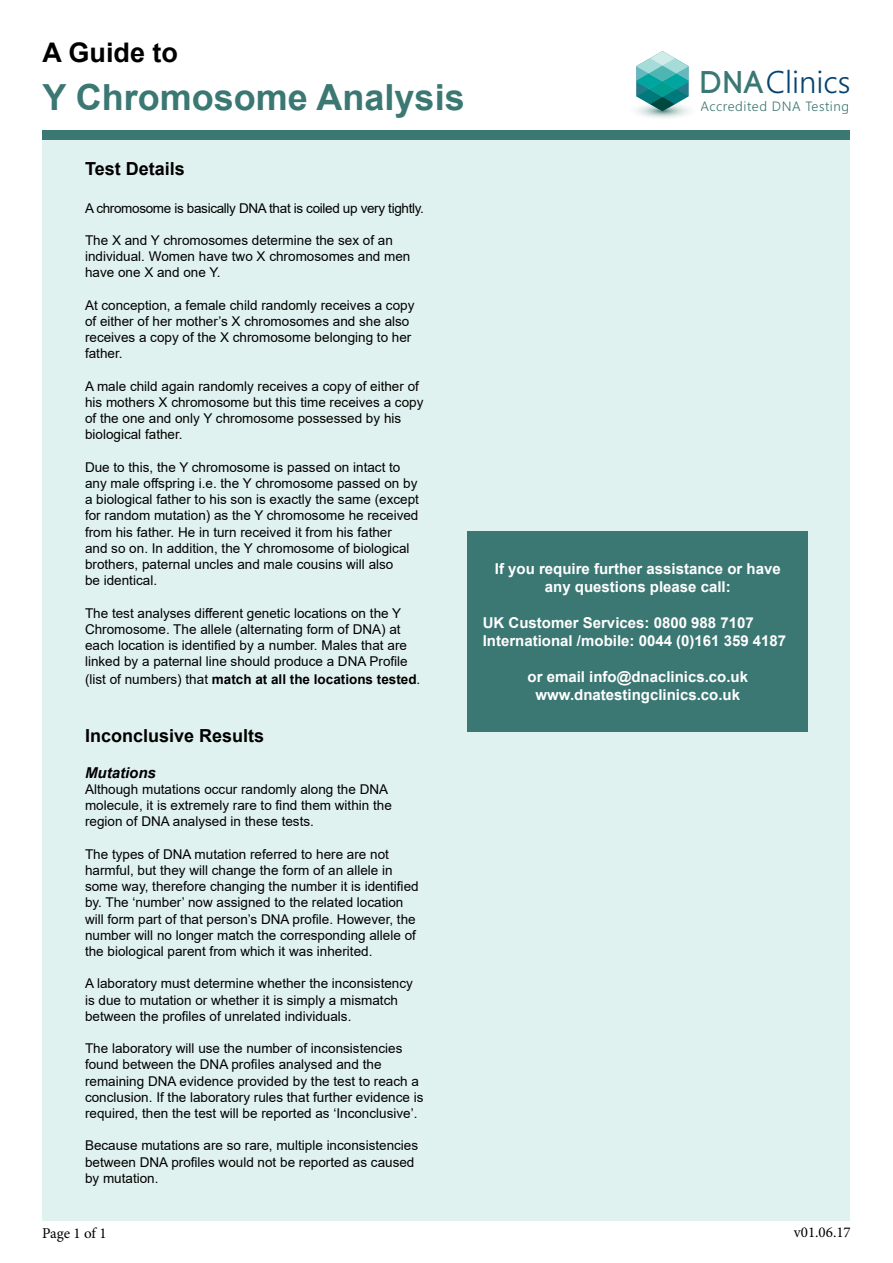
<style>
.page{position:relative;width:893px;height:1263px;background:#fff}
.page>*{position:absolute;margin:0;border:0;box-sizing:border-box;transform-origin:0 0}
.t1{font:700 36px "Arial";color:#3b7873}
.t2{font:300 31.35px "Nirmala UI";color:#054371}
.t3{font:700 27px "Arial";color:#000}
.t4{font:700 18px "Arial";color:#000}
.t5{font:700 15px/18px "Arial";color:#fff;text-align:center}
.t6{font:15px "Minion Pro";color:#000}
.t7{font:italic 700 15px "Arial";color:#000}
.t8{font:13.5px/16.2px "Arial";color:#000}
.t9{font:13.5px "Arial";letter-spacing:-.025em;color:#000}
.t10{font:700 13.5px "Arial";color:#000}
.t11{font:300 13.5px "Nirmala UI";letter-spacing:.04em;color:#3b7772}
.s1{font-weight:400}
.s2{font-family:"Code";font-weight:700;color:#3b7873}
</style>
<div class="page">
<div style="left:43px;top:131px;width:807px;height:9px;background:#3b7873"></div>
<div style="left:43px;top:140px;width:807px;height:1080px;background:#e0f2ef"></div>
<img style="left:636px;top:109px;width:53px;height:10px">
<svg style="left:636px;top:51px;width:52px;height:60px"></svg>
<div style="left:468px;top:531px;width:340px;height:201px;background:#3b7873"></div>
<h3 class="t3" style="left:43px;top:34px;width:137px">A Guide to</h3>
<h1 class="t1" style="left:43px;top:72px;width:424px">Y Chromosome Analysis</h1>
<h3 class="t4" style="left:85px;top:156px;width:101px">Test Details</h3>
<p class="t9" style="left:85px;top:198px;width:340px">A chromosome is basically DNA that is coiled up very tightly.</p>
<p class="t8" style="left:85px;top:232px;width:327px">The X and Y chromosomes determine the sex of an individual. Women have two X chromosomes and men have one X and one Y.</p>
<p class="t8" style="left:85px;top:297px;width:331px">At conception, a female child randomly receives a copy of either of her mother’s X chromosomes and she also receives a copy of the X chromosome belonging to her father.</p>
<p class="t8" style="left:85px;top:378px;width:340px">A male child again randomly receives a copy of either of his mothers X chromosome but this time receives a copy of the one and only Y chromosome possessed by his biological father.</p>
<p class="t8" style="left:85px;top:459px;width:335px">Due to this, the Y chromosome is passed on intact to any male offspring i.e. the Y chromosome passed on by a biological father to his son is exactly the same (except for random mutation) as the Y chromosome he received from his father. He in turn received it from his father<br>and so on. In addition, the Y chromosome of biological brothers, paternal uncles and male cousins will also<br>be identical.</p>
<p class="t8" style="left:85px;top:605px;width:324px">The test analyses different genetic locations on the Y Chromosome. The allele (alternating form of DNA) at each location is identified by a number. Males that are linked by a paternal line should produce a DNA Profile</p>
<p class="t10" style="left:85px;top:670px;width:337px"><span class="s1">(list of numbers) that</span> match at all the locations tested<span class="s1">.</span></p>
<h3 class="t4" style="left:85px;top:723px;width:181px">Inconclusive Results</h3>
<p class="t7" style="left:85px;top:762px;width:72px">Mutations</p>
<p class="t8" style="left:85px;top:781px;width:308px">Although mutations occur randomly along the DNA molecule, it is extremely rare to find them within the region of DNA analysed in these tests.</p>
<p class="t8" style="left:85px;top:846px;width:335px">The types of DNA mutation referred to here are not harmful, but they will change the form of an allele in some way, therefore changing the number it is identified by. The ‘number’ now assigned to the related location will form part of that person’s DNA profile. However, the number will no longer match the corresponding allele of the biological parent from which it was inherited.</p>
<p class="t8" style="left:85px;top:975px;width:329px">A laboratory must determine whether the inconsistency is due to mutation or whether it is simply a mismatch between the profiles of unrelated individuals.</p>
<p class="t8" style="left:85px;top:1040px;width:340px">The laboratory will use the number of inconsistencies found between the DNA profiles analysed and the remaining DNA evidence provided by the test to reach a conclusion. If the laboratory rules that further evidence is required, then the test will be reported as ‘Inconclusive’.</p>
<p class="t8" style="left:85px;top:1137px;width:335px">Because mutations are so rare, multiple inconsistencies between DNA profiles would not be reported as caused by mutation.</p>
<h2 class="t2" style="left:701px;top:69px;width:151px"><span class="s2">DNA</span>Clinics</h2>
<p class="t11" style="left:700px;top:101px;width:150px">Accredited DNA Testing</p>
<p class="t5" style="left:495px;top:560px;width:287px">If you require further assistance or have any questions please call:</p>
<p class="t5" style="left:483px;top:614px;width:305px;text-align:left">UK Customer Services: 0800 988 7107<br>International /mobile: 0044 (0)161 359 4187</p>
<p class="t5" style="left:528px;top:668px;width:222px">or email info@dnaclinics.co.uk www.dnatestingclinics.co.uk</p>
<p class="t6" style="left:42px;top:1223px;width:66px">Page 1 of 1</p>
<p class="t6" style="left:794px;top:1222px;width:58px">v01.06.17</p>
</div>
